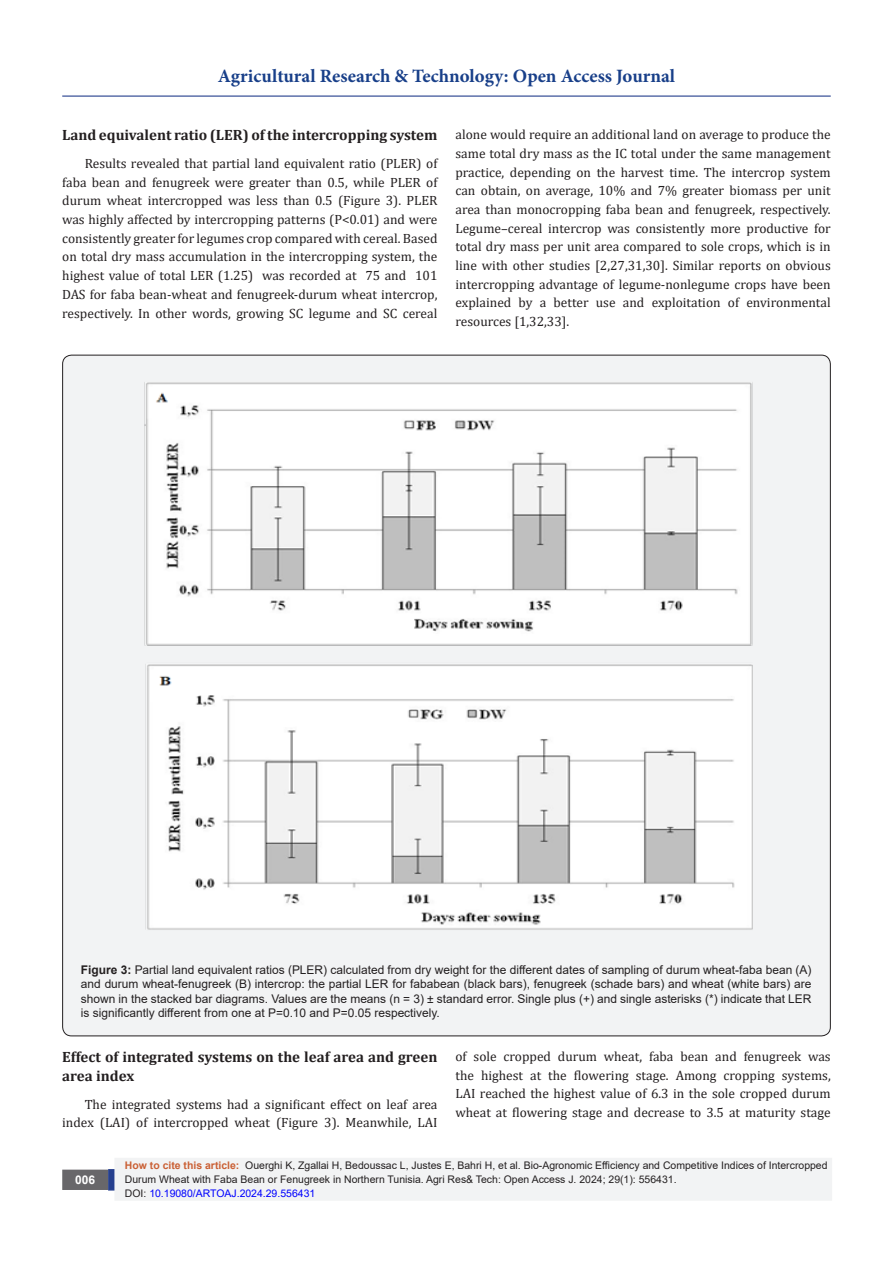
<style>
.page{position:relative;width:893px;height:1263px;background:#fff}
.page>*{position:absolute;margin:0;border:0;box-sizing:border-box;transform-origin:0 0}
.t1{font:700 18.9px "Minion Pro";color:#183f89}
.List_Paragraph{font:700 15px/18.8px "Cambria";color:#231f20}
.t2{font:13.5px/18.8px "Cambria";color:#231f20;text-align:justify}
.t3{font:12px/14.4px "Arial";color:#231f20;text-align:justify}
.t4{font:700 12px "Arial";color:#fff}
.t5{font:10.5px/14.4px "Arial";color:#231f20}
.s1{font-weight:700}
.s2{font-weight:700;color:#ca6035}
.s3{color:#00f}
</style>
<div class="page">
<div style="left:63px;top:1170px;width:44px;height:19px;background:#68676a"></div>
<div style="left:62px;top:1169px;width:46px;height:21px;border:2px solid #68676a"></div>
<svg style="left:108px;top:1169px;width:6px;height:21px"></svg>
<hr style="left:62px;top:96px;width:769px;height:1px;background:#253f8e">
<div style="left:115px;top:1158px;width:716px;height:42px;background:#f2f3f4"></div>
<div style="left:63px;top:355px;width:767px;height:681px;background:#f2f3f4;border-radius:9px"></div>
<img style="left:144px;top:382px;width:608px;height:548px">
<h1 class="t1" style="left:218px;top:63px;width:459px">Agricultural Research &amp; Technology: Open Access Journal</h1>
<p class="List_Paragraph" style="left:62px;top:125px;width:377px">Land equivalent ratio (LER) of the intercropping system</p>
<p class="t2" style="left:62px;top:154px;width:377px;text-indent:22px">Results revealed that partial land equivalent ratio (PLER) of faba bean and fenugreek were greater than 0.5, while PLER of durum wheat intercropped was less than 0.5 (Figure 3). PLER was highly affected by intercropping patterns (P&lt;0.01) and were consistently greater for legumes crop compared with cereal. Based on total dry mass accumulation in the intercropping system, the highest value of total LER (1.25) was recorded at 75 and 101<br>DAS for faba bean-wheat and fenugreek-durum wheat intercrop, respectively. In other words, growing SC legume and SC cereal</p>
<p class="t2" style="left:455px;top:125px;width:377px">alone would require an additional land on average to produce the same total dry mass as the IC total under the same management practice, depending on the harvest time. The intercrop system can obtain, on average, 10% and 7% greater biomass per unit area than monocropping faba bean and fenugreek, respectively.<br>Legume–cereal intercrop was consistently more productive for total dry mass per unit area compared to sole crops, which is in line with other studies [2,27,31,30]. Similar reports on obvious intercropping advantage of legume-nonlegume crops have been explained by a better use and exploitation of environmental resources [1,32,33].</p>
<p class="t3" style="left:81px;top:962px;width:732px"><span class="s1">Figure 3:</span> Partial land equivalent ratios (PLER) calculated from dry weight for the different dates of sampling of durum wheat-faba bean (A) and durum wheat-fenugreek (B) intercrop: the partial LER for fababean (black bars), fenugreek (schade bars) and wheat (white bars) are shown in the stacked bar diagrams. Values are the means (n = 3) ± standard error. Single plus (+) and single asterisks (*) indicate that LER is significantly different from one at P=0.10 and P=0.05 respectively.</p>
<p class="List_Paragraph" style="left:62px;top:1047px;width:377px">Effect of integrated systems on the leaf area and green area index</p>
<p class="t2" style="left:62px;top:1094px;width:377px;text-align:right">The integrated systems had a significant effect on leaf area index (LAI) of intercropped wheat (Figure 3). Meanwhile, LAI</p>
<p class="t2" style="left:455px;top:1047px;width:377px">of sole cropped durum wheat, faba bean and fenugreek was the highest at the flowering stage. Among cropping systems, LAI reached the highest value of 6.3 in the sole cropped durum wheat at flowering stage and decrease to 3.5 at maturity stage</p>
<p class="t4" style="left:75px;top:1171px;width:22px">006</p>
<p class="t5" style="left:125px;top:1158px;width:704px"><span class="s2">How to cite this article:</span> Ouerghi K, Zgallai H, Bedoussac L, Justes E, Bahri H, et al. Bio-Agronomic Efficiency and Competitive Indices of Intercropped<br>Durum Wheat with Faba Bean or Fenugreek in Northern Tunisia. Agri Res&amp; Tech: Open Access J. 2024; 29(1): 556431.<br>DOI: <span class="s3">10.19080/ARTOAJ.2024.29.556431</span></p>
</div>
